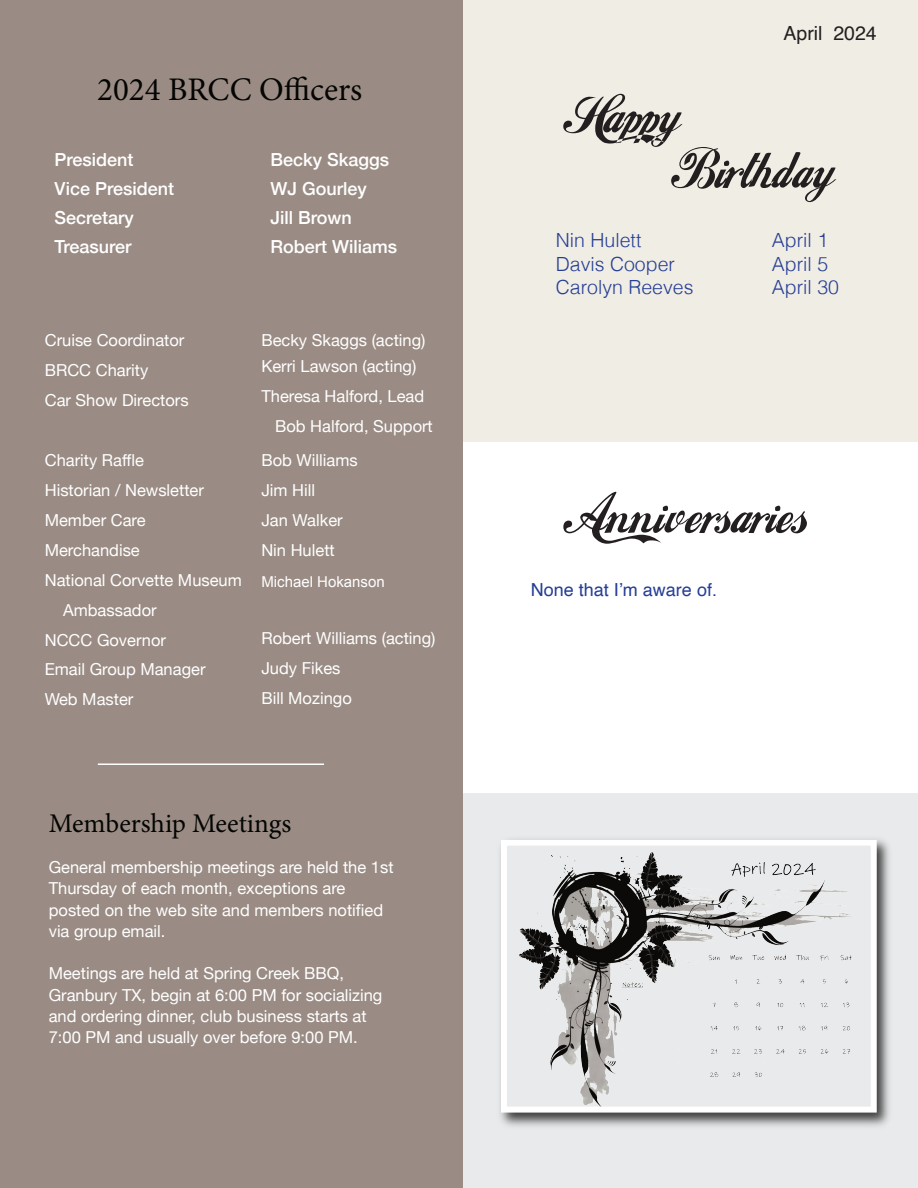
<style>
.page{position:relative;width:918px;height:1188px;background:#fff}
.page>*{position:absolute;margin:0;border:0;box-sizing:border-box;transform-origin:0 0}
.t1{font:33px "Minion Pro";color:#040503}
.t2{font:27px "Minion Pro";color:#040503}
.t3{font:300 19.5px "Helvetica";color:#263e95}
.t4{font:19.5px "Helvetica";color:#231f20}
.t5{font:500 18px "Helvetica Neue";color:#fff}
.t6{font:18px "Helvetica";color:#263e95}
.t7{font:16.5px/30px "Helvetica Neue";color:#fff}
.t8{font:15px "Arial";color:#fff}
</style>
<div class="page">
<div style="left:459px;top:0;width:459px;height:441px;background:#f0ede4"></div>
<div style="left:462px;top:794px;width:456px;height:394px;background:#e9eaeb"></div>
<div style="left:0;top:0;width:462px;height:1188px;background:#9a8c84"></div>
<svg style="left:563px;top:94px;width:273px;height:108px"></svg>
<svg style="left:563px;top:492px;width:244px;height:52px"></svg>
<img style="left:500px;top:839px;width:390px;height:288px">
<img style="left:509px;top:847px;width:361px;height:259px">
<div style="left:501px;top:840px;width:376px;height:273px;border:6px solid #fff"></div>
<hr style="left:98px;top:764px;width:226px;height:1px;background:#fff">
<p class="t1" style="left:97px;top:69px;width:267px">2024 BRCC Officers</p>
<p class="t5" style="left:55px;top:148px;width:81px">President</p>
<p class="t5" style="left:271px;top:148px;width:120px">Becky Skaggs</p>
<p class="t5" style="left:55px;top:177px;width:121px">Vice President</p>
<p class="t5" style="left:271px;top:177px;width:98px">WJ Gourley</p>
<p class="t5" style="left:55px;top:206px;width:81px">Secretary</p>
<p class="t5" style="left:271px;top:206px;width:83px">Jill Brown</p>
<p class="t5" style="left:55px;top:235px;width:79px">Treasurer</p>
<p class="t5" style="left:271px;top:235px;width:128px">Robert Wiliams</p>
<p class="t7" style="left:45px;top:325px;width:145px">Cruise Coordinator<br>BRCC Charity<br>Car Show Directors</p>
<p class="t7" style="left:45px;top:445px;width:101px">Charity Raffle</p>
<p class="t7" style="left:45px;top:475px;width:161px">Historian / Newsletter</p>
<p class="t7" style="left:45px;top:505px;width:102px">Member Care</p>
<p class="t7" style="left:45px;top:535px;width:97px">Merchandise</p>
<p class="t7" style="left:45px;top:565px;width:199px">National Corvette Museum</p>
<p class="t7" style="left:63px;top:595px;width:95px">Ambassador</p>
<p class="t7" style="left:45px;top:625px;width:123px">NCCC Governor</p>
<p class="t7" style="left:45px;top:653px;width:162px">Email Group Manager<br>Web Master</p>
<p class="t7" style="left:261px;top:326px;width:166px;line-height:26.7px">Becky Skaggs (acting)<br>Kerri Lawson (acting)</p>
<p class="t7" style="left:275px;top:381px;width:159px;text-indent:-14px">Theresa Halford, Lead<br>Bob Halford, Support</p>
<p class="t7" style="left:261px;top:445px;width:98px">Bob Williams<br>Jim Hill<br>Jan Walker<br>Nin Hulett</p>
<p class="t8" style="left:261px;top:573px;width:125px">Michael Hokanson</p>
<p class="t7" style="left:261px;top:623px;width:176px">Robert Williams (acting)<br>Judy Fikes<br>Bill Mozingo</p>
<p class="t2" style="left:49px;top:807px;width:244px">Membership Meetings</p>
<p class="t7" style="left:49px;top:856px;width:346px;line-height:21.3px">General membership meetings are held the 1st Thursday of each month, exceptions are posted on the web site and members notified via group email.</p>
<p class="t7" style="left:49px;top:963px;width:335px;line-height:21.3px">Meetings are held at Spring Creek BBQ, Granbury TX, begin at 6:00 PM for socializing and ordering dinner, club business starts at 7:00 PM and usually over before 9:00 PM.</p>
<p class="t4" style="left:784px;top:25px;width:95px">April 2024</p>
<p class="t3" style="left:556px;top:232px;width:87px">Nin Hulett</p>
<p class="t3" style="left:772px;top:232px;width:58px">April 1</p>
<p class="t3" style="left:556px;top:256px;width:121px">Davis Cooper</p>
<p class="t3" style="left:772px;top:256px;width:58px">April 5</p>
<p class="t3" style="left:556px;top:279px;width:139px">Carolyn Reeves</p>
<p class="t3" style="left:772px;top:279px;width:69px">April 30</p>
<p class="t6" style="left:531px;top:582px;width:188px">None that I’m aware of.</p>
</div>
